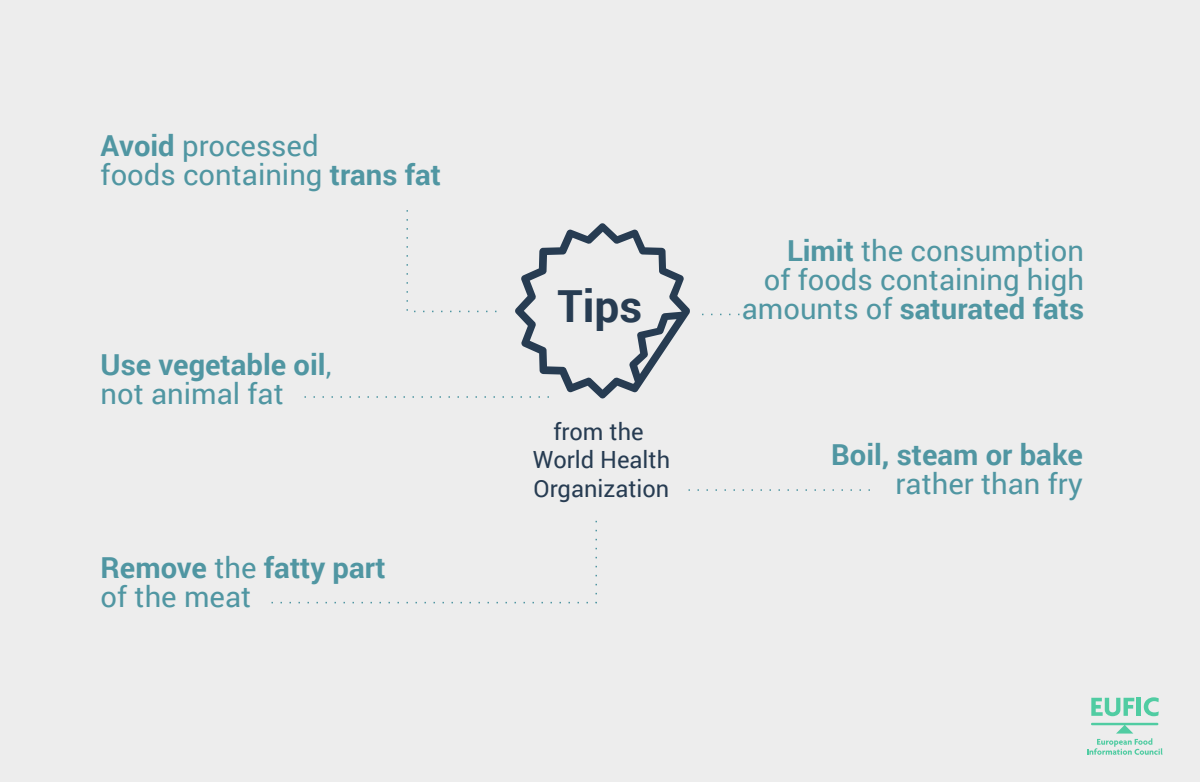
<style>
.page{position:relative;width:1200px;height:782px;background:#ededed}
.page>*{position:absolute;margin:0;border:0;box-sizing:border-box;transform-origin:0 0}
.t1{font:700 44.25px "Roboto";color:#273c52}
.t2{font:28.95px/29px "Roboto";color:#5096a2}
.t3{font:700 28.95px/29px "Roboto";color:#5096a2}
.t4{font:23.7px/28.3px "Roboto";color:#273c52;text-align:center}
.s1{font-weight:700}
.s2{font-weight:400}
</style>
<div class="page">
<hr style="left:1091px;top:722px;width:67px;height:3px;background:#50cca2">
<svg style="left:1087px;top:738px;width:76px;height:16px"></svg>
<svg style="left:1091px;top:697px;width:43px;height:19px"></svg>
<hr style="left:1137px;top:697px;width:4px;height:18px;background:#50cca2">
<svg style="left:1144px;top:697px;width:15px;height:19px"></svg>
<svg style="left:688px;top:489px;width:182px;height:1px"></svg>
<svg style="left:271px;top:520px;width:326px;height:84px"></svg>
<svg style="left:304px;top:210px;width:386px;height:188px"></svg>
<p class="t2" style="left:101px;top:130px;width:342px"><span class="s1">Avoid</span> processed<br>foods containing <span class="s1">trans fat</span></p>
<p class="t3" style="left:101px;top:349px;width:232px">Use vegetable oil<span class="s2">, not animal fat</span></p>
<p class="t3" style="left:101px;top:552px;width:287px">Remove <span class="s2">the</span> fatty part <span class="s2">of the meat</span></p>
<h1 class="t1" style="left:558px;top:275px;width:86px">Tips</h1>
<p class="t4" style="left:533px;top:416px;width:139px">from the<br>World Health<br>Organization</p>
<p class="t2" style="left:742px;top:234px;width:344px;text-align:right"><span class="s1">Limit</span> the consumption<br>of foods containing high amounts of <span class="s1">saturated fats</span></p>
<p class="t3" style="left:831px;top:438px;width:253px">Boil, steam or bake</p>
<p class="t2" style="left:896px;top:467px;width:189px">rather than fry</p>
</div>
